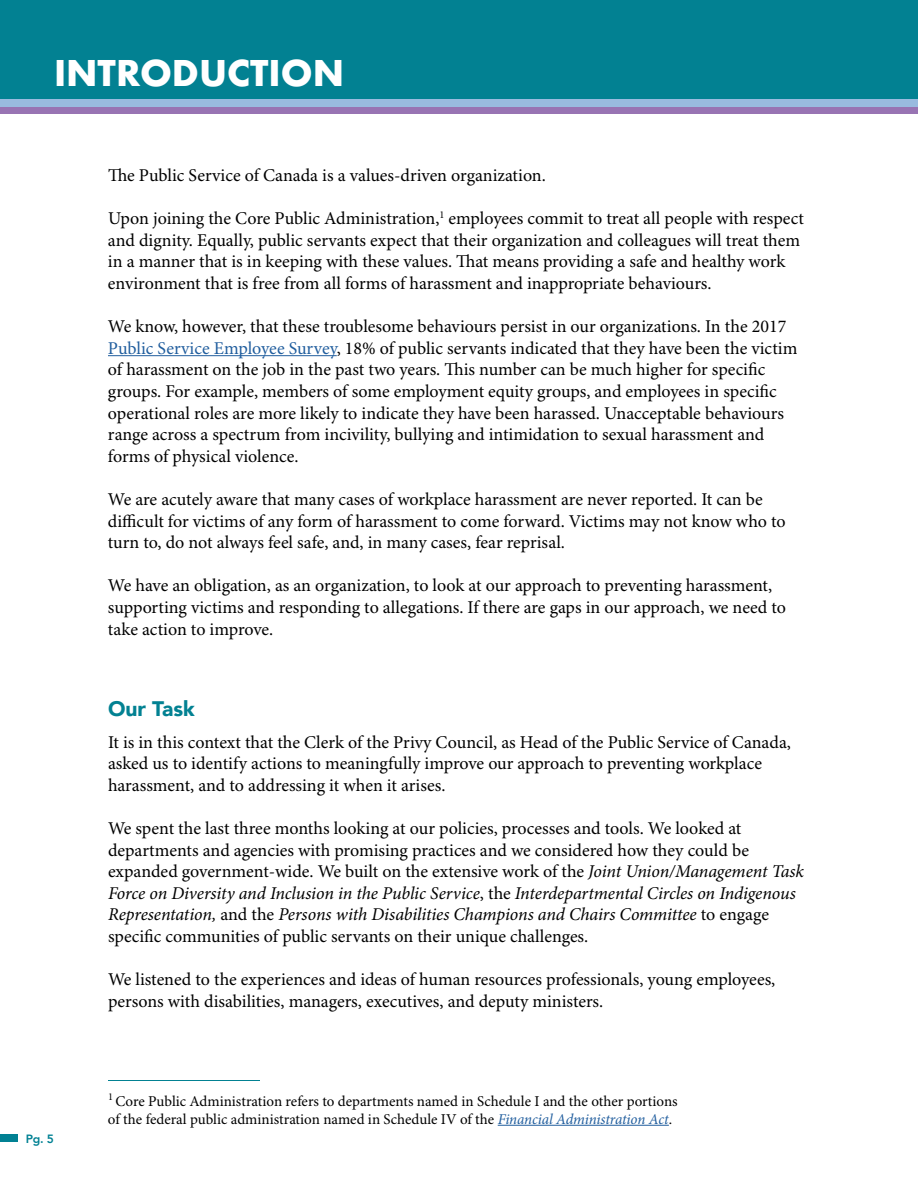
<style>
.page{position:relative;width:918px;height:1188px;background:#fff}
.page>*{position:absolute;margin:0;border:0;box-sizing:border-box;transform-origin:0 0}
.t1{font:700 34.5px "Futura";color:#fff}
.t2{font:900 21px "Avenir";color:#028192}
.t3{font:18px/21.6px "Minion Pro";color:#000}
.t4{font:15px/18px "Minion Pro";color:#000}
.t5{font:800 12px "Avenir";color:#018193}
.s1{color:#215e9e}
.s2{font-style:italic}
.s3{font-style:italic;color:#215e9e}
</style>
<div class="page">
<div style="left:0;top:1134px;width:18px;height:8px;background:#018193"></div>
<hr style="left:108px;top:355px;width:229px;height:1px;background:#215e9e">
<hr style="left:498px;top:1125px;width:171px;height:1px;background:#215e9e">
<hr style="left:108px;top:1080px;width:152px;height:1px;background:#028192">
<div style="left:0;top:0;width:918px;height:107px;background:#028192"></div>
<svg style="left:0;top:99px;width:918px;height:15px;background:#9899ca"></svg>
<h1 class="t1" style="left:54px;top:48px;width:292px">INTRODUCTION</h1>
<p class="t3" style="left:108px;top:165px;width:439px">The Public Service of Canada is a values-driven organization.</p>
<p class="t3" style="left:108px;top:208px;width:697px">Upon joining the Core Public Administration,<sup>1</sup> employees commit to treat all people with respect and dignity. Equally, public servants expect that their organization and colleagues will treat them in a manner that is in keeping with these values. That means providing a safe and healthy work environment that is free from all forms of harassment and inappropriate behaviours.</p>
<p class="t3" style="left:108px;top:316px;width:691px">We know, however, that these troublesome behaviours persist in our organizations. In the 2017<br><span class="s1">Public Service Employee Survey</span>, 18% of public servants indicated that they have been the victim of harassment on the job in the past two years. This number can be much higher for specific groups. For example, members of some employment equity groups, and employees in specific operational roles are more likely to indicate they have been harassed. Unacceptable behaviours range across a spectrum from incivility, bullying and intimidation to sexual harassment and forms of physical violence.</p>
<p class="t3" style="left:108px;top:489px;width:679px">We are acutely aware that many cases of workplace harassment are never reported. It can be difficult for victims of any form of harassment to come forward. Victims may not know who to turn to, do not always feel safe, and, in many cases, fear reprisal.</p>
<p class="t3" style="left:108px;top:576px;width:680px">We have an obligation, as an organization, to look at our approach to preventing harassment, supporting victims and responding to allegations. If there are gaps in our approach, we need to take action to improve.</p>
<p class="t2" style="left:108px;top:691px;width:88px">Our Task</p>
<p class="t3" style="left:108px;top:732px;width:685px">It is in this context that the Clerk of the Privy Council, as Head of the Public Service of Canada, asked us to identify actions to meaningfully improve our approach to preventing workplace harassment, and to addressing it when it arises.</p>
<p class="t3" style="left:108px;top:818px;width:697px">We spent the last three months looking at our policies, processes and tools. We looked at departments and agencies with promising practices and we considered how they could be expanded government-wide. We built on the extensive work of the <span class="s2">Joint Union/Management Task Force on Diversity and Inclusion in the Public Service</span>, the <span class="s2">Interdepartmental Circles on Indigenous Representation,</span> and the <span class="s2">Persons with Disabilities Champions and Chairs Committee</span> to engage specific communities of public servants on their unique challenges.</p>
<p class="t3" style="left:108px;top:969px;width:669px">We listened to the experiences and ideas of human resources professionals, young employees, persons with disabilities, managers, executives, and deputy ministers.</p>
<p class="t5" style="left:26px;top:1129px;width:30px">Pg. 5</p>
<p class="t4" style="left:108px;top:1093px;width:571px"><sup>1</sup> Core Public Administration refers to departments named in Schedule I and the other portions of the federal public administration named in Schedule IV of the <span class="s3">Financial Administration Act</span>.</p>
</div>
